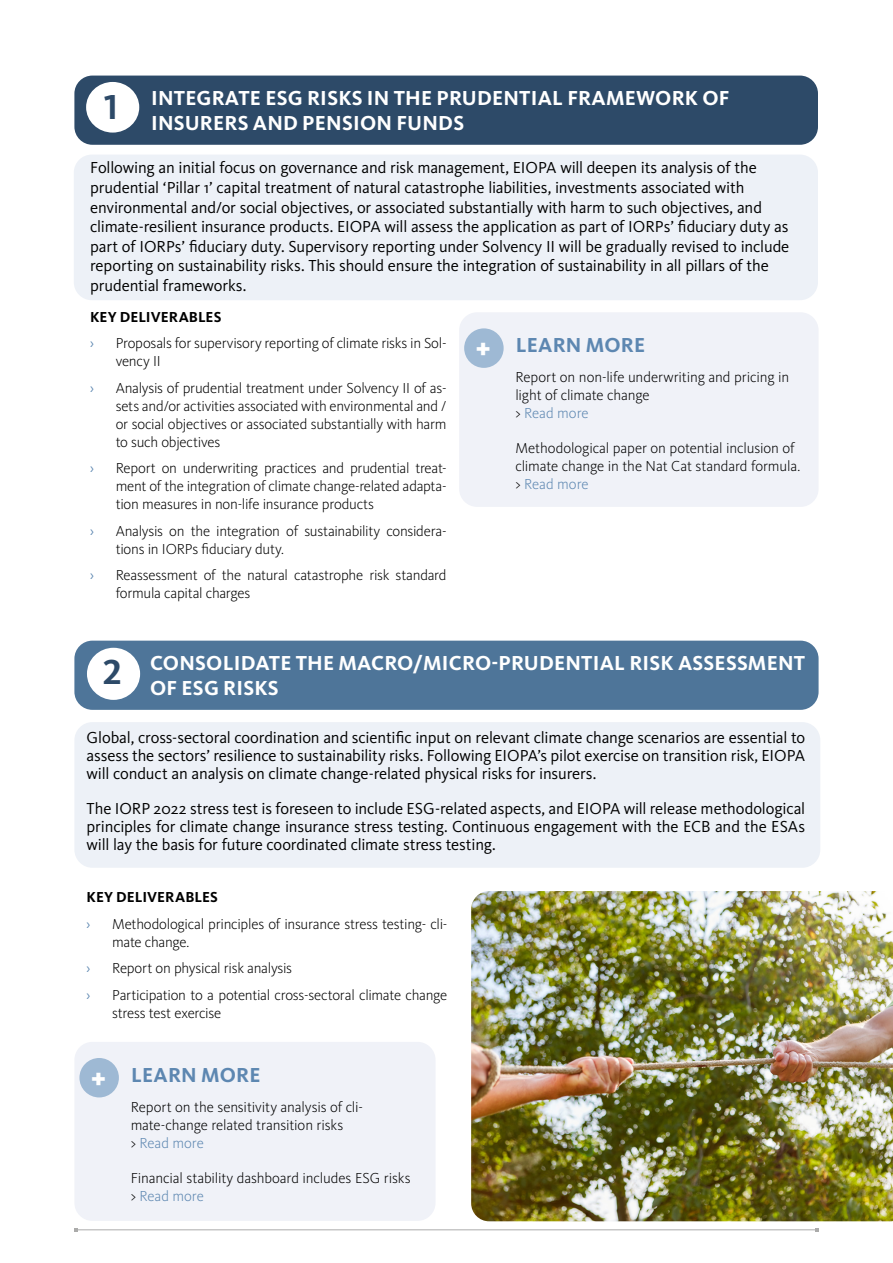
<style>
.page{position:relative;width:893px;height:1263px;background:#fff}
.page>*{position:absolute;margin:0;border:0;box-sizing:border-box;transform-origin:0 0}
.t1{font:700 36px "Kievit Pro";color:#2d4a68}
.t2{font:700 21px/25.2px "Kievit Pro";letter-spacing:.01em;color:#fff}
.t3{font:700 21px "Kievit Pro";letter-spacing:.01em;color:#5d87b1}
.t4{font:16.5px/19.5px "Kievit Pro";letter-spacing:-.01em;color:#000;text-align:justify}
.t5{font:300 15px/18px "Kievit Pro";letter-spacing:-.015em;color:#000}
.t6{font:700 15px "Kievit Pro";letter-spacing:.005em;color:#000}
.t7{font:15px "Myriad Pro";color:#5d87b1}
.s1{font-weight:900;font-size:27px;color:#fff}
.s2{color:#5d87b1}
</style>
<div class="page">
<div style="left:74px;top:155px;width:744px;height:145px;background:#edf1f7;border-radius:18px"></div>
<div style="left:74px;top:722px;width:746px;height:146px;background:#edf1f7;border-radius:18px"></div>
<div style="left:74px;top:641px;width:745px;height:69px;background:#4e7599;border-radius:18px"></div>
<div style="left:74px;top:76px;width:744px;height:69px;background:#2d4a68;border-radius:18px"></div>
<hr style="left:76px;top:1229px;width:741px;height:1px;background:#575756">
<div style="left:74px;top:1042px;width:361px;height:179px;background:#f0f2f8;border-radius:18px"></div>
<div style="left:79px;top:1058px;width:40px;height:39px;background:#9eb9d4;border-radius:50%"></div>
<div style="left:459px;top:312px;width:360px;height:195px;background:#f0f2f8;border-radius:18px"></div>
<div style="left:464px;top:328px;width:40px;height:40px;background:#9eb9d4;border-radius:50%"></div>
<div style="left:86px;top:82px;width:53px;height:51px;background:#fff;border-radius:50%"></div>
<div style="left:87px;top:648px;width:53px;height:52px;background:#fff;border-radius:50%"></div>
<img style="left:471px;top:891px;width:422px;height:330px">
<p class="t2" style="left:151px;top:85px;width:580px">INTEGRATE ESG RISKS IN THE PRUDENTIAL FRAMEWORK OF<br>INSURERS AND PENSION FUNDS</p>
<p class="t4" style="left:90px;top:158px;width:701px;text-align:left">Following an initial focus on governance and risk management, EIOPA will deepen its analysis of the prudential ‘Pillar 1’ capital treatment of natural catastrophe liabilities, investments associated with environmental and/or social objectives, or associated substantially with harm to such objectives, and climate-resilient insurance products. EIOPA will assess the application as part of IORPs’ fiduciary duty as part of IORPs’ fiduciary duty. Supervisory reporting under Solvency II will be gradually revised to include reporting on sustainability risks. This should ensure the integration of sustainability in all pillars of the prudential frameworks.</p>
<p class="t6" style="left:90px;top:308px;width:133px">KEY DELIVERABLES</p>
<p class="t7" style="left:90px;top:334px;width:5px">›</p>
<p class="t5" style="left:116px;top:334px;width:332px">Proposals for supervisory reporting of climate risks in Sol&shy;vency II</p>
<p class="t7" style="left:90px;top:379px;width:5px">›</p>
<p class="t5" style="left:116px;top:379px;width:332px;text-align:justify">Analysis of prudential treatment under Solvency II of as&shy;sets and/or activities associated with environmental and / or social objectives or associated substantially with harm to such objectives</p>
<p class="t7" style="left:90px;top:459px;width:5px">›</p>
<p class="t5" style="left:116px;top:459px;width:332px;text-align:justify">Report on underwriting practices and prudential treat&shy;ment of the integration of climate change-related adapta&shy;tion measures in non-life insurance products</p>
<p class="t7" style="left:90px;top:522px;width:5px">›</p>
<p class="t5" style="left:116px;top:522px;width:332px">Analysis on the integration of sustainability considera&shy;tions in IORPs fiduciary duty.</p>
<p class="t7" style="left:90px;top:566px;width:5px">›</p>
<p class="t5" style="left:116px;top:566px;width:332px">Reassessment of the natural catastrophe risk standard formula capital charges</p>
<h1 class="t1" style="left:104px;top:85px;width:15px">1</h1>
<p class="t3" style="left:476px;top:333px;width:171px"><span class="s1">+</span> LEARN MORE</p>
<p class="t5" style="left:515px;top:368px;width:275px">Report on non-life underwriting and pricing in light of climate change<br>&gt; <span class="s2">Read more</span></p>
<p class="t5" style="left:515px;top:439px;width:286px">Methodological paper on potential inclusion of climate change in the Nat Cat standard formula. &gt; <span class="s2">Read more</span></p>
<p class="t2" style="left:150px;top:650px;width:656px">CONSOLIDATE THE MACRO/MICRO-PRUDENTIAL RISK ASSESSMENT<br>OF ESG RISKS</p>
<p class="t4" style="left:87px;top:728px;width:720px;line-height:18px">Global, cross-sectoral coordination and scientific input on relevant climate change scenarios are essential to assess the sectors’ resilience to sustainability risks. Following EIOPA’s pilot exercise on transition risk, EIOPA will conduct an analysis on climate change-related physical risks for insurers.</p>
<p class="t4" style="left:87px;top:799px;width:720px;line-height:18px">The IORP 2022 stress test is foreseen to include ESG-related aspects, and EIOPA will release methodological principles for climate change insurance stress testing. Continuous engagement with the ECB and the ESAs will lay the basis for future coordinated climate stress testing.</p>
<h1 class="t1" style="left:103px;top:650px;width:20px">2</h1>
<p class="t6" style="left:87px;top:888px;width:133px">KEY DELIVERABLES</p>
<p class="t7" style="left:87px;top:915px;width:5px">›</p>
<p class="t5" style="left:112px;top:915px;width:337px">Methodological principles of insurance stress testing- cli&shy;mate change.</p>
<p class="t7" style="left:87px;top:959px;width:5px">›</p>
<p class="t5" style="left:112px;top:959px;width:182px">Report on physical risk analysis</p>
<p class="t7" style="left:87px;top:986px;width:5px">›</p>
<p class="t5" style="left:112px;top:986px;width:337px">Participation to a potential cross-sectoral climate change stress test exercise</p>
<p class="t3" style="left:91px;top:1062px;width:171px"><span class="s1">+</span> LEARN MORE</p>
<p class="t5" style="left:131px;top:1098px;width:234px">Report on the sensitivity analysis of cli&shy;mate-change related transition risks<br>&gt; <span class="s2">Read more</span></p>
<p class="t5" style="left:131px;top:1169px;width:281px">Financial stability dashboard includes ESG risks &gt; <span class="s2">Read more</span></p>
</div>
